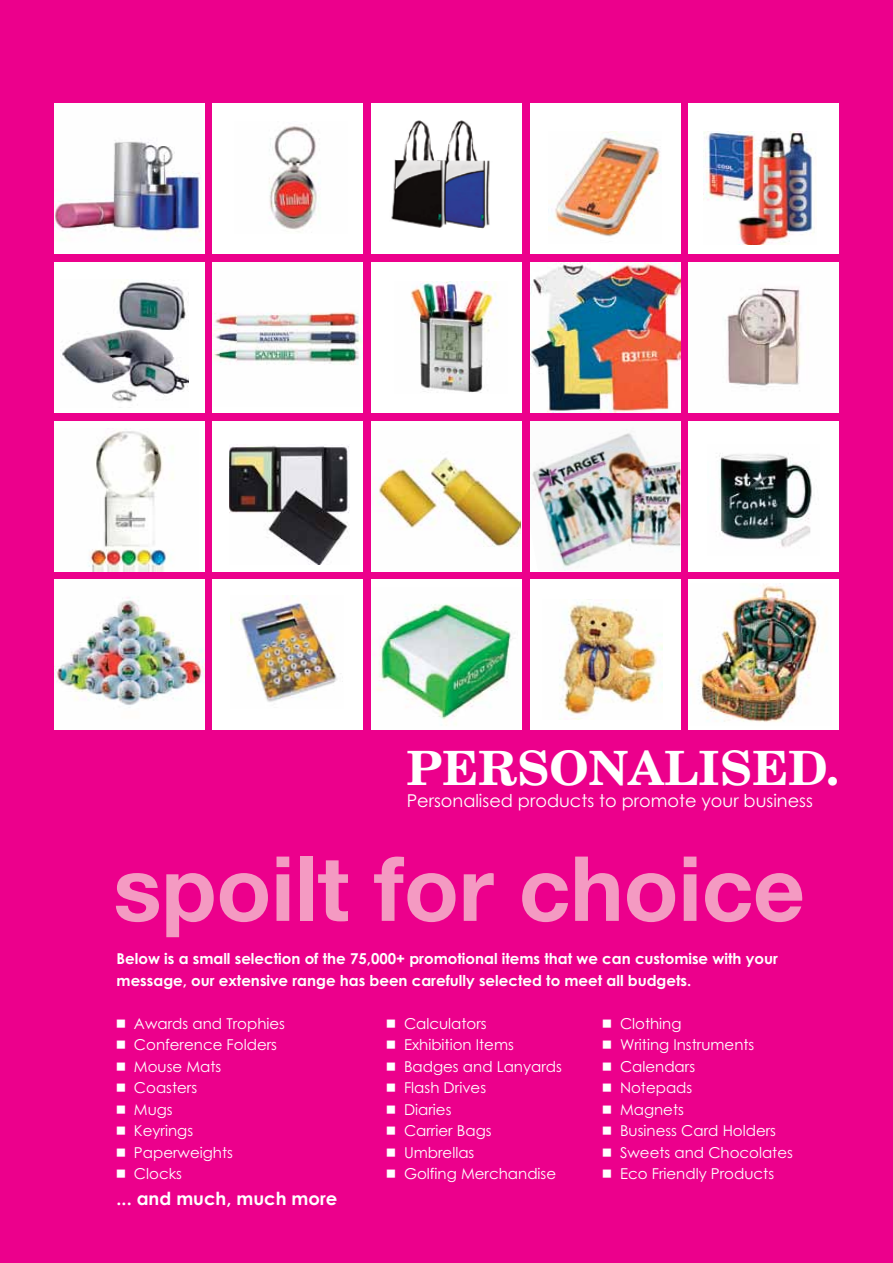
<style>
.page{position:relative;width:893px;height:1263px;background:#ec008c}
.page>*{position:absolute;margin:0;border:0;box-sizing:border-box;transform-origin:0 0}
.t1{font:700 90px "Helvetica Neue";color:#f49ac2}
.t2{font:700 47.25px "Century Schoolbook BT";color:#fff}
.t3{font:18px "Advantia Century Gothicbold";color:#fff}
.t4{font:17.7px "Advantia Century Gothic";color:#fff}
.t5{font:15px "Advantia Century Gothic";color:#fff}
.t6{font:15px/21.8px "Advantia Century Gothicbold";color:#fff}
</style>
<div class="page">
<div style="left:54px;top:104px;width:150px;height:150px;background:#fff"></div>
<img style="left:54px;top:140px;width:147px;height:101px">
<div style="left:213px;top:104px;width:150px;height:150px;background:#fff"></div>
<img style="left:269px;top:123px;width:52px;height:109px">
<div style="left:371px;top:104px;width:151px;height:150px;background:#fff"></div>
<img style="left:391px;top:120px;width:99px;height:109px">
<div style="left:530px;top:104px;width:150px;height:150px;background:#fff"></div>
<img style="left:549px;top:131px;width:112px;height:106px">
<div style="left:689px;top:104px;width:150px;height:150px;background:#fff"></div>
<img style="left:704px;top:131px;width:110px;height:113px">
<div style="left:54px;top:262px;width:150px;height:150px;background:#fff"></div>
<img style="left:61px;top:280px;width:127px;height:122px">
<div style="left:213px;top:262px;width:150px;height:150px;background:#fff"></div>
<img style="left:213px;top:312px;width:150px;height:53px">
<div style="left:371px;top:262px;width:151px;height:150px;background:#fff"></div>
<img style="left:411px;top:281px;width:87px;height:112px">
<img style="left:530px;top:262px;width:150px;height:150px">
<img style="left:689px;top:262px;width:150px;height:150px">
<div style="left:54px;top:421px;width:150px;height:150px;background:#fff"></div>
<img style="left:88px;top:428px;width:86px;height:143px">
<div style="left:213px;top:421px;width:150px;height:150px;background:#fff"></div>
<img style="left:229px;top:446px;width:120px;height:119px">
<div style="left:371px;top:421px;width:151px;height:150px;background:#fff"></div>
<img style="left:379px;top:457px;width:142px;height:90px">
<img style="left:530px;top:421px;width:150px;height:150px">
<div style="left:689px;top:421px;width:150px;height:150px;background:#fff"></div>
<img style="left:716px;top:453px;width:96px;height:95px">
<img style="left:54px;top:580px;width:150px;height:150px">
<div style="left:213px;top:580px;width:150px;height:150px;background:#fff"></div>
<img style="left:230px;top:595px;width:113px;height:107px">
<div style="left:371px;top:580px;width:151px;height:150px;background:#fff"></div>
<img style="left:377px;top:604px;width:135px;height:121px">
<div style="left:530px;top:580px;width:150px;height:150px;background:#fff"></div>
<img style="left:559px;top:600px;width:104px;height:120px">
<div style="left:689px;top:580px;width:150px;height:150px;background:#fff"></div>
<img style="left:689px;top:583px;width:130px;height:139px">
<h2 class="t2" style="left:407px;top:739px;width:434px">PERSONALISED.</h2>
<p class="t4" style="left:407px;top:790px;width:408px">Personalised products to promote your business</p>
<h1 class="t1" style="left:113px;top:833px;width:693px">spoilt for choice</h1>
<p class="t6" style="left:117px;top:947px;width:663px">Below is a small selection of the 75,000+ promotional items that we can customise with your message, our extensive range has been carefully selected to meet all budgets.</p>
<p class="t5" style="left:117px;top:1014px;width:170px">• Awards and Trophies</p>
<p class="t5" style="left:387px;top:1014px;width:102px">• Calculators</p>
<p class="t5" style="left:603px;top:1014px;width:80px">• Clothing</p>
<p class="t5" style="left:117px;top:1036px;width:162px">• Conference Folders</p>
<p class="t5" style="left:387px;top:1036px;width:129px">• Exhibition Items</p>
<p class="t5" style="left:603px;top:1036px;width:153px">• Writing Instruments</p>
<p class="t5" style="left:117px;top:1057px;width:106px">• Mouse Mats</p>
<p class="t5" style="left:387px;top:1057px;width:177px">• Badges and Lanyards</p>
<p class="t5" style="left:603px;top:1057px;width:94px">• Calendars</p>
<p class="t5" style="left:117px;top:1079px;width:82px">• Coasters</p>
<p class="t5" style="left:387px;top:1079px;width:101px">• Flash Drives</p>
<p class="t5" style="left:603px;top:1079px;width:91px">• Notepads</p>
<p class="t5" style="left:117px;top:1100px;width:58px">• Mugs</p>
<p class="t5" style="left:387px;top:1100px;width:66px">• Diaries</p>
<p class="t5" style="left:603px;top:1100px;width:83px">• Magnets</p>
<p class="t5" style="left:117px;top:1122px;width:78px">• Keyrings</p>
<p class="t5" style="left:387px;top:1122px;width:107px">• Carrier Bags</p>
<p class="t5" style="left:603px;top:1122px;width:175px">• Business Card Holders</p>
<p class="t5" style="left:117px;top:1143px;width:118px">• Paperweights</p>
<p class="t5" style="left:387px;top:1143px;width:89px">• Umbrellas</p>
<p class="t5" style="left:603px;top:1143px;width:192px">• Sweets and Chocolates</p>
<p class="t5" style="left:117px;top:1165px;width:67px">• Clocks</p>
<p class="t5" style="left:387px;top:1165px;width:171px">• Golfing Merchandise</p>
<p class="t5" style="left:603px;top:1165px;width:173px">• Eco Friendly Products</p>
<p class="t3" style="left:117px;top:1188px;width:222px">... and much, much more</p>
</div>
